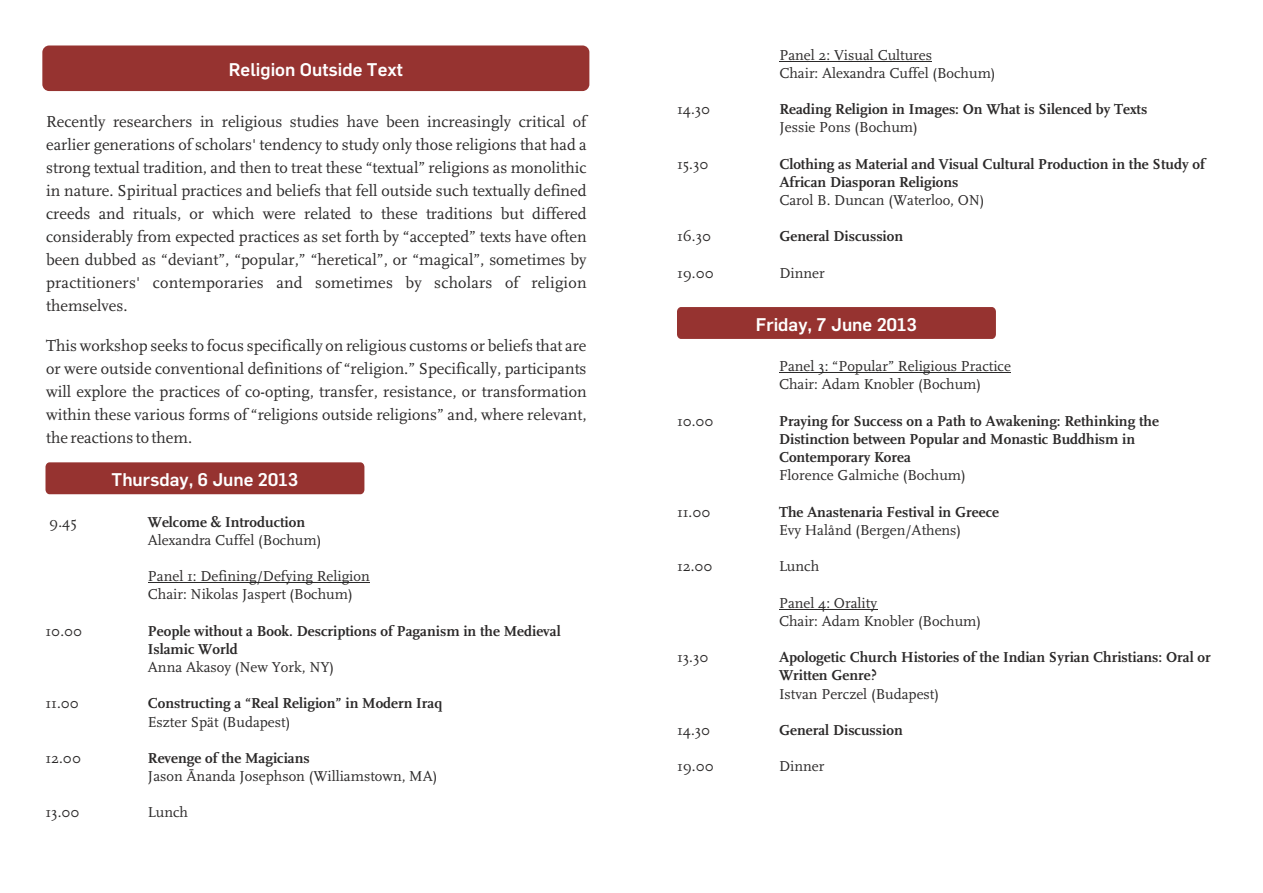
<style>
.page{position:relative;width:1263px;height:893px;background:#fff}
.page>*{position:absolute;margin:0;border:0;box-sizing:border-box;transform-origin:0 0}
.t1{font:700 18px "Rub Flama";color:#fff}
.t2{font:16.5px/23px "RUB Scala MZ";color:#2b2929;text-align:justify}
.t3{font:700 15px/18.1px "RUB Scala MZ";color:#2b2929}
.t4{font:15px/18.1px "RUB Scala MZ";color:#2b2929}
</style>
<div class="page">
<div style="left:42px;top:45px;width:547px;height:46px;background:#963330;border-radius:7px"></div>
<div style="left:45px;top:462px;width:319px;height:32px;background:#963330;border-radius:4px"></div>
<hr style="left:148px;top:582px;width:222px;height:1px;background:#2b2929">
<div style="left:677px;top:307px;width:319px;height:32px;background:#963330;border-radius:4px"></div>
<hr style="left:779px;top:373px;width:232px;height:1px;background:#2b2929">
<hr style="left:779px;top:609px;width:98px;height:1px;background:#2b2929">
<hr style="left:779px;top:61px;width:153px;height:1px;background:#2b2929">
<p class="t1" style="left:229px;top:59px;width:175px">Religion Outside Text</p>
<p class="t2" style="left:46px;top:111px;width:542px">Recently researchers in religious studies have been increasingly critical of earlier generations of scholars' tendency to study only those religions that had a strong textual tradition, and then to treat these “textual” religions as monolithic in nature. Spiritual practices and beliefs that fell outside such textually defined creeds and rituals, or which were related to these traditions but differed considerably from expected practices as set forth by “accepted” texts have often been dubbed as “deviant”, “popular,” “heretical”, or “magical”, sometimes by practitioners' contemporaries and sometimes by scholars of religion themselves.</p>
<p class="t2" style="left:46px;top:335px;width:542px">This workshop seeks to focus specifically on religious customs or beliefs that are or were outside conventional definitions of “religion.” Specifically, participants will explore the practices of co-opting, transfer, resistance, or transformation within these various forms of “religions outside religions” and, where relevant, the reactions to them.</p>
<p class="t1" style="left:112px;top:469px;width:188px">Thursday, 6 June 2013</p>
<p class="t4" style="left:49px;top:514px;width:29px">9.45</p>
<p class="t3" style="left:148px;top:514px;width:159px">Welcome &amp; Introduction</p>
<p class="t4" style="left:148px;top:532px;width:175px">Alexandra Cuffel (Bochum)</p>
<p class="t4" style="left:148px;top:568px;width:223px">Panel 1: Defining/Defying Religion<br>Chair: Nikolas Jaspert (Bochum)</p>
<p class="t4" style="left:45px;top:623px;width:38px">10.00</p>
<p class="t3" style="left:148px;top:623px;width:414px">People without a Book. Descriptions of Paganism in the Medieval<br>Islamic World</p>
<p class="t4" style="left:148px;top:659px;width:188px">Anna Akasoy (New York, NY)</p>
<p class="t4" style="left:45px;top:695px;width:35px">11.00</p>
<p class="t3" style="left:148px;top:695px;width:296px">Constructing a “Real Religion” in Modern Iraq</p>
<p class="t4" style="left:148px;top:714px;width:144px">Eszter Spät (Budapest)</p>
<p class="t4" style="left:45px;top:750px;width:37px">12.00</p>
<p class="t3" style="left:148px;top:750px;width:163px">Revenge of the Magicians</p>
<p class="t4" style="left:148px;top:768px;width:291px">Jason Ānanda Josephson (Williamstown, MA)</p>
<p class="t4" style="left:45px;top:804px;width:36px">13.00</p>
<p class="t4" style="left:148px;top:804px;width:42px">Lunch</p>
<p class="t4" style="left:779px;top:47px;width:218px">Panel 2: Visual Cultures<br>Chair: Alexandra Cuffel (Bochum)</p>
<p class="t4" style="left:677px;top:101px;width:35px">14.30</p>
<p class="t3" style="left:779px;top:101px;width:369px">Reading Religion in Images: On What is Silenced by Texts</p>
<p class="t4" style="left:779px;top:119px;width:140px">Jessie Pons (Bochum)</p>
<p class="t4" style="left:677px;top:156px;width:33px">15.30</p>
<p class="t3" style="left:779px;top:156px;width:427px">Clothing as Material and Visual Cultural Production in the Study of<br>African Diasporan Religions</p>
<p class="t4" style="left:779px;top:192px;width:207px">Carol B. Duncan (Waterloo, ON)</p>
<p class="t4" style="left:677px;top:228px;width:36px">16.30</p>
<p class="t3" style="left:779px;top:228px;width:125px">General Discussion</p>
<p class="t4" style="left:677px;top:265px;width:38px">19.00</p>
<p class="t4" style="left:779px;top:265px;width:47px">Dinner</p>
<p class="t1" style="left:756px;top:314px;width:163px">Friday, 7 June 2013</p>
<p class="t4" style="left:779px;top:358px;width:233px">Panel 3: “Popular” Religious Practice<br>Chair: Adam Knobler (Bochum)</p>
<p class="t4" style="left:677px;top:413px;width:38px">10.00</p>
<p class="t3" style="left:779px;top:413px;width:381px">Praying for Success on a Path to Awakening: Rethinking the<br>Distinction between Popular and Monastic Buddhism in<br>Contemporary Korea</p>
<p class="t4" style="left:779px;top:467px;width:188px">Florence Galmiche (Bochum)</p>
<p class="t4" style="left:677px;top:504px;width:35px">11.00</p>
<p class="t3" style="left:779px;top:504px;width:222px">The Anastenaria Festival in Greece</p>
<p class="t4" style="left:779px;top:522px;width:184px">Evy Halånd (Bergen/Athens)</p>
<p class="t4" style="left:677px;top:558px;width:37px">12.00</p>
<p class="t4" style="left:779px;top:558px;width:42px">Lunch</p>
<p class="t4" style="left:779px;top:595px;width:204px">Panel 4: Orality<br>Chair: Adam Knobler (Bochum)</p>
<p class="t4" style="left:677px;top:649px;width:33px">13.30</p>
<p class="t3" style="left:779px;top:649px;width:433px">Apologetic Church Histories of the Indian Syrian Christians: Oral or<br>Written Genre?</p>
<p class="t4" style="left:779px;top:686px;width:162px">Istvan Perczel (Budapest)</p>
<p class="t4" style="left:677px;top:722px;width:35px">14.30</p>
<p class="t3" style="left:779px;top:722px;width:125px">General Discussion</p>
<p class="t4" style="left:677px;top:758px;width:38px">19.00</p>
<p class="t4" style="left:779px;top:758px;width:47px">Dinner</p>
</div>
